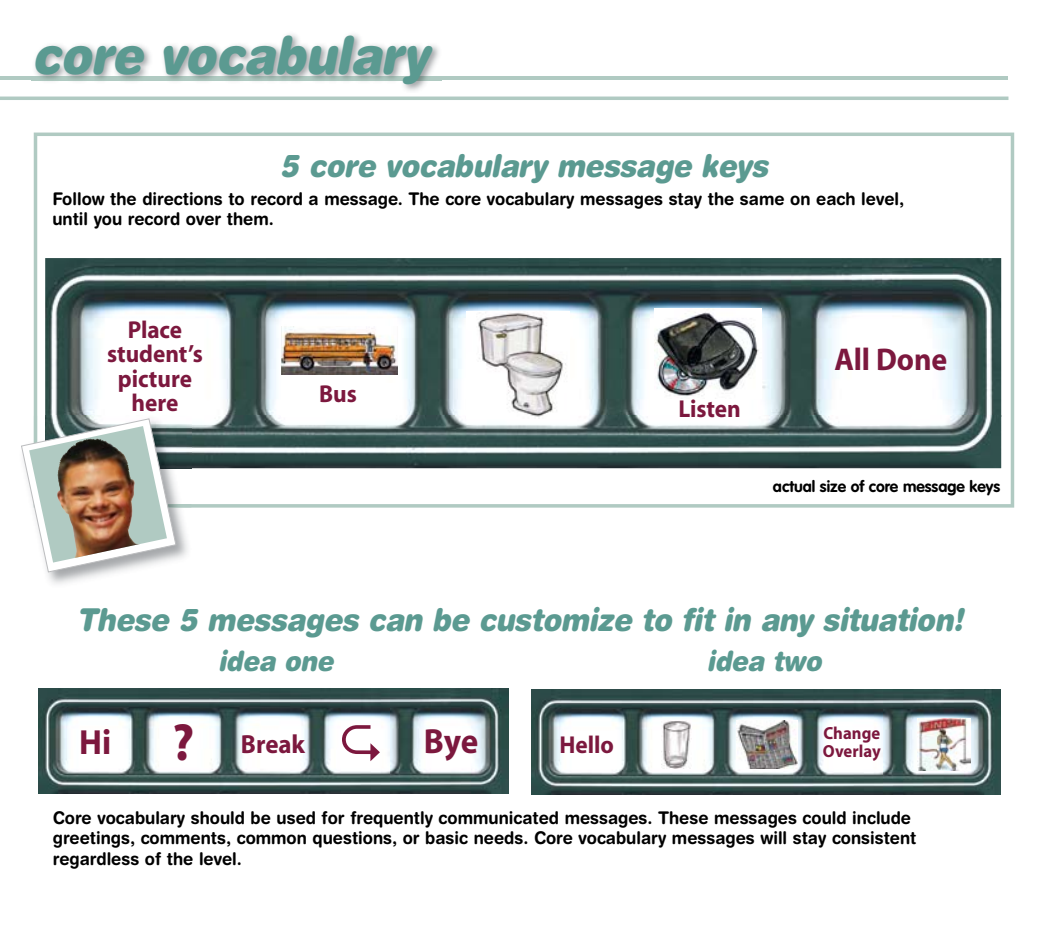
<style>
.page{position:relative;width:1040px;height:930px;background:#fff}
.page>*{position:absolute;margin:0;border:0;box-sizing:border-box;transform-origin:0 0}
.t1{font:italic 900 52.5px "Helvetica Rounded";letter-spacing:-.015em;color:#5b9a91;scale:.9 1}
.t2{font:700 35px "Myriad";color:#7c183e;scale:.95 1}
.t3{font:italic 900 31.5px "Helvetica Rounded";letter-spacing:-.015em;color:#5b9a91;scale:.9 1}
.t4{font:700 31.5px "Myriad";letter-spacing:-.005em;color:#7c183e;scale:.95 1}
.t5{font:italic 900 28px "Helvetica Rounded";letter-spacing:-.015em;color:#5b9a91;scale:.9 1}
.t6{font:700 26.25px "Myriad";color:#7c183e;scale:.95 1}
.t7{font:700 24.5px/24.5px "Myriad";color:#7c183e;text-align:center;scale:.95 1}
.t8{font:700 17.5px/20.1px "Helvetica Rounded";color:#000;scale:.95 1}
.t9{font:700 17.5px/17.5px "Myriad";letter-spacing:.005em;color:#7c183e;scale:.95 1}
.t10{font:700 15.75px "VAG Rounded";color:#000}
.s1{font-size:52.5px}
</style>
<div class="page">
<hr style="left:0;top:77px;width:1008px;height:3px;background:#b0cac2">
<svg style="left:0;top:96px;width:1008px;height:4px;background:#bad0ca"></svg>
<img style="left:32px;top:34px;width:409px;height:57px">
<img style="left:32px;top:77px;width:409px;height:3px">
<svg style="left:34px;top:132px;width:980px;height:375px"></svg>
<img style="left:45px;top:258px;width:956px;height:157px">
<img style="left:192px;top:415px;width:809px;height:53px">
<img style="left:467px;top:312px;width:102px;height:106px">
<img style="left:281px;top:326px;width:116px;height:49px">
<img style="left:654px;top:308px;width:107px;height:90px">
<div style="left:281px;top:383px;width:114px;height:33px;background:#fff"></div>
<img style="left:33px;top:415px;width:159px;height:169px">
<img style="left:34px;top:415px;width:158px;height:92px">
<img style="left:45px;top:415px;width:147px;height:53px">
<svg style="left:21px;top:417px;width:156px;height:156px"></svg>
<img style="left:29px;top:438px;width:94px;height:124px">
<img style="left:38px;top:688px;width:470px;height:105px">
<img style="left:531px;top:689px;width:470px;height:105px">
<img style="left:917px;top:718px;width:53px;height:52px">
<img style="left:736px;top:720px;width:62px;height:47px">
<img style="left:661px;top:720px;width:30px;height:48px">
<svg style="left:342px;top:725px;width:38px;height:36px"></svg>
<h1 class="t1" style="left:32px;top:21px;width:443px">core vocabulary</h1>
<h3 class="t3" style="left:280px;top:145px;width:543px">5 core vocabulary message keys</h3>
<p class="t8" style="left:52px;top:188px;width:898px">Follow the directions to record a message. The core vocabulary messages stay the same on each level, until you record over them.</p>
<h3 class="t7" style="left:107px;top:318px;width:102px">Place student’s picture here</h3>
<h3 class="t7" style="left:319px;top:382px;width:41px">Bus</h3>
<h3 class="t7" style="left:678px;top:397px;width:67px">Listen</h3>
<h3 class="t4" style="left:834px;top:343px;width:120px">All Done</h3>
<p class="t10" style="left:773px;top:477px;width:229px">actual size of core message keys</p>
<h3 class="t3" style="left:77px;top:599px;width:986px">These 5 messages can be customize to fit in any situation!</h3>
<h2 class="t2" style="left:79px;top:724px;width:35px">Hi</h2>
<h3 class="t5" style="left:218px;top:643px;width:130px">idea one</h3>
<h3 class="t5" style="left:707px;top:643px;width:129px">idea two</h3>
<h3 class="t6" style="left:172px;top:731px;width:141px"><span class="s1">?</span> Break</h3>
<h2 class="t2" style="left:424px;top:723px;width:59px">Bye</h2>
<h3 class="t7" style="left:559px;top:733px;width:59px">Hello</h3>
<p class="t9" style="left:823px;top:725px;width:62px">Change<br>Overlay</p>
<p class="t8" style="left:53px;top:807px;width:910px">Core vocabulary should be used for frequently communicated messages. These messages could include greetings, comments, common questions, or basic needs. Core vocabulary messages will stay consistent regardless of the level.</p>
</div>
